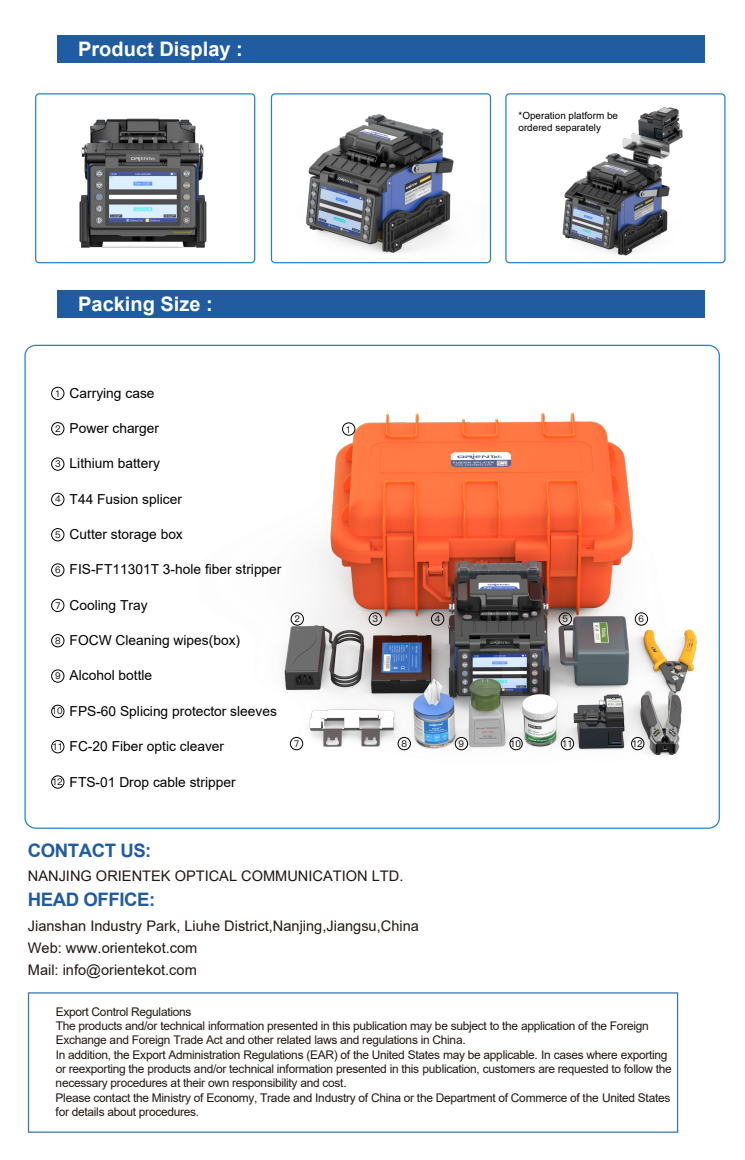
<style>
.page{position:relative;width:745px;height:1160px;background:#fff}
.page>*{position:absolute;margin:0;border:0;box-sizing:border-box;transform-origin:0 0}
.t1{font:700 20px "Arial";color:#fff}
.t2{font:700 18.5px "Arial";letter-spacing:-.025em;color:#215ca1}
.t3{font:14.62px/22.1px "Arial";color:#231713}
.t4{font:13.75px "Arial";color:#000}
.t5{font:11.88px/14.4px "Arial";letter-spacing:-.025em;color:#231713}
.t6{font:9.88px/11.9px "Arial";color:#000}
.t7{font:9.25px "Ping Fang SC Medium";letter-spacing:-.04em;color:#000}
</style>
<div class="page">
<img style="left:36px;top:95px;width:218px;height:168px">
<div style="left:35px;top:93px;width:220px;height:170px;border:1px solid #2584bf;border-radius:4px"></div>
<img style="left:271px;top:94px;width:219px;height:169px">
<div style="left:271px;top:93px;width:220px;height:170px;border:1px solid #2584bf;border-radius:4px"></div>
<img style="left:562px;top:107px;width:162px;height:156px">
<div style="left:505px;top:93px;width:220px;height:170px;border:1px solid #2584bf;border-radius:4px"></div>
<img style="left:151px;top:344px;width:569px;height:485px">
<div style="left:342px;top:423px;width:13px;height:12px;border:1px solid #000;border-radius:50%"></div>
<div style="left:51px;top:387px;width:13px;height:13px;border:1px solid #000;border-radius:50%"></div>
<div style="left:290px;top:612px;width:13px;height:13px;border:1px solid #000;border-radius:50%"></div>
<div style="left:51px;top:422px;width:13px;height:13px;border:1px solid #000;border-radius:50%"></div>
<div style="left:368px;top:612px;width:13px;height:13px;border:1px solid #000;border-radius:50%"></div>
<div style="left:51px;top:458px;width:13px;height:13px;border:1px solid #000;border-radius:50%"></div>
<div style="left:431px;top:612px;width:13px;height:13px;border:1px solid #000;border-radius:50%"></div>
<div style="left:51px;top:493px;width:13px;height:13px;border:1px solid #000;border-radius:50%"></div>
<div style="left:558px;top:612px;width:13px;height:13px;border:1px solid #000;border-radius:50%"></div>
<div style="left:51px;top:528px;width:13px;height:13px;border:1px solid #000;border-radius:50%"></div>
<div style="left:290px;top:737px;width:13px;height:13px;border:1px solid #000;border-radius:50%"></div>
<div style="left:51px;top:599px;width:13px;height:13px;border:1px solid #000;border-radius:50%"></div>
<div style="left:397px;top:737px;width:13px;height:13px;border:1px solid #000;border-radius:50%"></div>
<div style="left:51px;top:634px;width:13px;height:13px;border:1px solid #000;border-radius:50%"></div>
<div style="left:454px;top:737px;width:13px;height:13px;border:1px solid #000;border-radius:50%"></div>
<div style="left:51px;top:669px;width:13px;height:13px;border:1px solid #000;border-radius:50%"></div>
<div style="left:509px;top:737px;width:13px;height:13px;border:1px solid #000;border-radius:50%"></div>
<div style="left:51px;top:705px;width:13px;height:13px;border:1px solid #000;border-radius:50%"></div>
<div style="left:560px;top:737px;width:13px;height:13px;border:1px solid #000;border-radius:50%"></div>
<div style="left:51px;top:740px;width:13px;height:13px;border:1px solid #000;border-radius:50%"></div>
<div style="left:630px;top:737px;width:13px;height:13px;border:1px solid #000;border-radius:50%"></div>
<div style="left:51px;top:775px;width:13px;height:13px;border:1px solid #000;border-radius:50%"></div>
<div style="left:634px;top:612px;width:13px;height:13px;border:1px solid #000;border-radius:50%"></div>
<div style="left:51px;top:564px;width:13px;height:12px;border:1px solid #000;border-radius:50%"></div>
<div style="left:57px;top:36px;width:647px;height:27px;background:#215ca1"></div>
<div style="left:57px;top:290px;width:647px;height:28px;background:#215ca1"></div>
<div style="left:28px;top:992px;width:649px;height:141px;border:1px solid #3a75ad"></div>
<h1 class="t1" style="left:78px;top:35px;width:166px">Product Display :</h1>
<h1 class="t1" style="left:78px;top:289px;width:136px">Packing Size :</h1>
<p class="t7" style="left:55px;top:388px;width:7px">1</p>
<p class="t7" style="left:55px;top:423px;width:7px">2</p>
<p class="t4" style="left:70px;top:383px;width:86px">Carrying case</p>
<p class="t4" style="left:70px;top:419px;width:91px">Power charger</p>
<p class="t7" style="left:55px;top:458px;width:7px">3</p>
<p class="t4" style="left:70px;top:454px;width:92px">Lithium battery</p>
<p class="t7" style="left:55px;top:494px;width:7px">4</p>
<p class="t4" style="left:70px;top:489px;width:114px">T44 Fusion splicer</p>
<p class="t7" style="left:55px;top:529px;width:7px">5</p>
<p class="t4" style="left:70px;top:525px;width:115px">Cutter storage box</p>
<p class="t7" style="left:55px;top:564px;width:7px">6</p>
<p class="t7" style="left:55px;top:600px;width:7px">7</p>
<p class="t4" style="left:70px;top:560px;width:213px">FIS-FT11301T 3-hole fiber stripper</p>
<p class="t4" style="left:70px;top:595px;width:79px">Cooling Tray</p>
<p class="t7" style="left:55px;top:635px;width:7px">8</p>
<p class="t4" style="left:70px;top:631px;width:172px">FOCW Cleaning wipes(box)</p>
<p class="t4" style="left:70px;top:666px;width:84px">Alcohol bottle</p>
<p class="t4" style="left:70px;top:701px;width:209px">FPS-60 Splicing protector sleeves</p>
<p class="t7" style="left:55px;top:670px;width:7px">9</p>
<p class="t7" style="left:52px;top:705px;width:12px">10</p>
<p class="t7" style="left:294px;top:613px;width:7px">2</p>
<p class="t7" style="left:346px;top:424px;width:7px">1</p>
<p class="t7" style="left:372px;top:613px;width:7px">3</p>
<p class="t7" style="left:434px;top:613px;width:7px">4</p>
<p class="t6" style="left:518px;top:109px;width:101px">*Operation platform be ordered separately</p>
<p class="t7" style="left:562px;top:613px;width:7px">5</p>
<p class="t7" style="left:638px;top:613px;width:7px">6</p>
<p class="t7" style="left:401px;top:738px;width:7px">8</p>
<p class="t7" style="left:458px;top:738px;width:7px">9</p>
<p class="t7" style="left:510px;top:738px;width:12px">10</p>
<p class="t7" style="left:562px;top:738px;width:12px">11</p>
<p class="t7" style="left:53px;top:741px;width:12px">11</p>
<p class="t7" style="left:631px;top:738px;width:12px">12</p>
<p class="t7" style="left:52px;top:776px;width:12px">12</p>
<p class="t7" style="left:293px;top:738px;width:7px">7</p>
<p class="t4" style="left:70px;top:737px;width:156px">FC-20 Fiber optic cleaver</p>
<p class="t4" style="left:70px;top:772px;width:167px">FTS-01 Drop cable stripper</p>
<h2 class="t2" style="left:28px;top:838px;width:125px">CONTACT US:</h2>
<h2 class="t2" style="left:28px;top:887px;width:129px">HEAD OFFICE:</h2>
<p class="t3" style="left:28px;top:864px;width:377px">NANJING ORIENTEK OPTICAL COMMUNICATION LTD.</p>
<p class="t3" style="left:28px;top:915px;width:392px">Jianshan Industry Park, Liuhe District,Nanjing,Jiangsu,China<br>Web: www.orientekot.com<br>Mail: info@orientekot.com</p>
<p class="t5" style="left:56px;top:1004px;width:617px">Export Control Regulations<br>The products and/or technical information presented in this publication may be subject to the application of the Foreign Exchange and Foreign Trade Act and other related laws and regulations in China.<br>In addition, the Export Administration Regulations (EAR) of the United States may be applicable. In cases where exporting or reexporting the products and/or technical information presented in this publication, customers are requested to follow the necessary procedures at their own responsibility and cost.<br>Please contact the Ministry of Economy, Trade and Industry of China or the Department of Commerce of the United States for details about procedures.</p>
</div>
